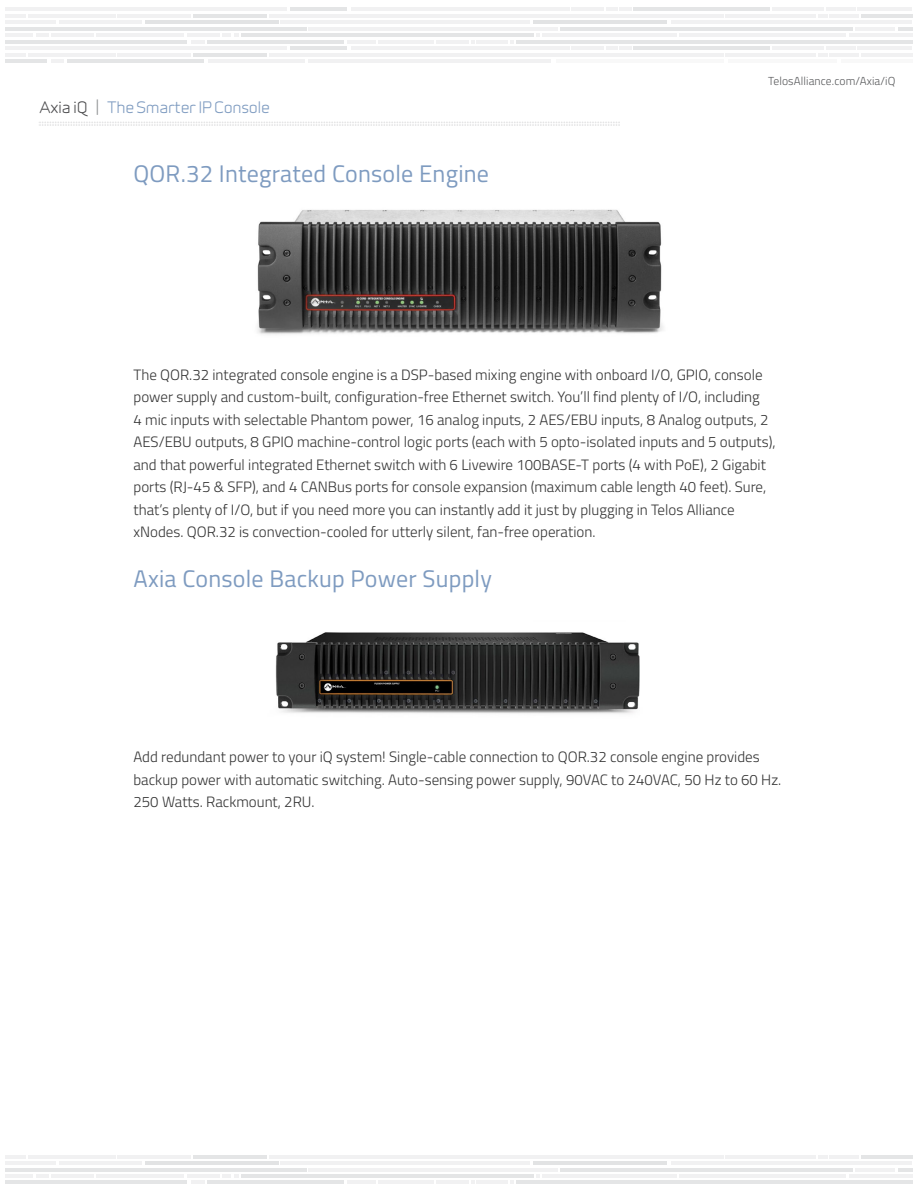
<style>
.page{position:relative;width:918px;height:1188px;background:#fff}
.page>*{position:absolute;margin:0;border:0;box-sizing:border-box;transform-origin:0 0}
.t1{font:24px "Titillium Web";letter-spacing:.01em;color:#7e9bc0}
.t2{font:300 15px/22.5px "Titillium Web";color:#333}
.t3{font:15px "Infinity T M Regular";letter-spacing:-.02em;color:#7e9bc0}
.t4{font:300 11.55px "Titillium Web";letter-spacing:.01em;color:#58595b}
.s1{color:#4d4d4f}
.s2{color:#8a8c8e}
</style>
<div class="page">
<hr style="left:308px;top:59px;width:243px;height:4px;background:#f1f1f2">
<hr style="left:67px;top:59px;width:137px;height:4px;background:#e4e5e6">
<hr style="left:5px;top:59px;width:42px;height:4px;background:#e4e5e6">
<hr style="left:208px;top:59px;width:97px;height:4px;background:#f1f1f2">
<hr style="left:841px;top:59px;width:71px;height:4px;background:#f8f8f8">
<hr style="left:729px;top:59px;width:108px;height:4px;background:#f8f8f8">
<hr style="left:556px;top:59px;width:168px;height:4px;background:#f8f8f8">
<hr style="left:51px;top:59px;width:12px;height:4px;background:#f1f1f2">
<hr style="left:269px;top:53px;width:455px;height:3px;background:#f1f1f2">
<hr style="left:290px;top:46px;width:57px;height:4px;background:#e4e5e6">
<hr style="left:633px;top:46px;width:137px;height:4px;background:#e4e5e6">
<hr style="left:193px;top:53px;width:73px;height:3px;background:#e4e5e6">
<hr style="left:118px;top:53px;width:73px;height:3px;background:#f1f1f2">
<hr style="left:351px;top:46px;width:218px;height:4px;background:#f1f1f2">
<hr style="left:726px;top:53px;width:90px;height:3px;background:#f1f1f2">
<svg style="left:818px;top:53px;width:9px;height:3px"></svg>
<hr style="left:857px;top:46px;width:55px;height:4px;background:#f1f1f2">
<hr style="left:830px;top:53px;width:29px;height:3px;background:#f1f1f2">
<hr style="left:826px;top:46px;width:29px;height:4px;background:#f1f1f2">
<hr style="left:861px;top:53px;width:51px;height:3px;background:#f1f1f2">
<hr style="left:773px;top:46px;width:51px;height:4px;background:#f1f1f2">
<hr style="left:5px;top:46px;width:281px;height:4px;background:#f1f1f2">
<hr style="left:619px;top:46px;width:13px;height:4px;background:#f1f1f2">
<hr style="left:571px;top:46px;width:33px;height:4px;background:#f1f1f2">
<hr style="left:28px;top:53px;width:88px;height:3px;background:#f1f1f2">
<hr style="left:5px;top:53px;width:21px;height:3px;background:#f1f1f2">
<hr style="left:606px;top:46px;width:11px;height:4px;background:#f1f1f2">
<hr style="left:269px;top:14px;width:455px;height:3px;background:#f1f1f2">
<hr style="left:5px;top:27px;width:302px;height:3px;background:#e4e5e6">
<hr style="left:560px;top:27px;width:293px;height:3px;background:#e4e5e6">
<hr style="left:241px;top:33px;width:293px;height:4px;background:#e4e5e6">
<hr style="left:145px;top:21px;width:134px;height:3px;background:#e2e3e4">
<hr style="left:534px;top:21px;width:133px;height:3px;background:#e2e3e4">
<hr style="left:59px;top:21px;width:83px;height:3px;background:#f1f1f2">
<hr style="left:5px;top:21px;width:51px;height:3px;background:#f1f1f2">
<hr style="left:280px;top:21px;width:249px;height:3px;background:#f1f1f2">
<hr style="left:671px;top:21px;width:241px;height:3px;background:#f1f1f2">
<hr style="left:378px;top:40px;width:56px;height:3px;background:#f1f1f2">
<hr style="left:290px;top:8px;width:57px;height:3px;background:#e4e5e6">
<hr style="left:207px;top:40px;width:137px;height:3px;background:#e4e5e6">
<hr style="left:633px;top:8px;width:137px;height:3px;background:#e4e5e6">
<hr style="left:193px;top:14px;width:73px;height:3px;background:#e4e5e6">
<hr style="left:118px;top:14px;width:73px;height:3px;background:#f1f1f2">
<hr style="left:5px;top:40px;width:182px;height:3px;background:#e4e5e6">
<hr style="left:788px;top:40px;width:124px;height:3px;background:#e4e5e6">
<hr style="left:351px;top:8px;width:218px;height:3px;background:#f1f1f2">
<hr style="left:726px;top:14px;width:90px;height:3px;background:#f1f1f2">
<svg style="left:818px;top:14px;width:9px;height:3px"></svg>
<hr style="left:857px;top:8px;width:55px;height:3px;background:#f1f1f2">
<hr style="left:830px;top:14px;width:29px;height:3px;background:#f1f1f2">
<hr style="left:826px;top:8px;width:29px;height:3px;background:#f1f1f2">
<hr style="left:861px;top:14px;width:51px;height:3px;background:#e4e5e6">
<hr style="left:773px;top:8px;width:51px;height:3px;background:#f1f1f2">
<hr style="left:5px;top:8px;width:281px;height:3px;background:#f1f1f2">
<hr style="left:436px;top:40px;width:33px;height:3px;background:#f1f1f2">
<hr style="left:476px;top:40px;width:32px;height:3px;background:#f1f1f2">
<hr style="left:347px;top:40px;width:29px;height:3px;background:#f1f1f2">
<svg style="left:191px;top:40px;width:13px;height:3px"></svg>
<hr style="left:187px;top:33px;width:32px;height:4px;background:#f1f1f2">
<hr style="left:571px;top:8px;width:33px;height:3px;background:#f1f1f2">
<hr style="left:97px;top:33px;width:87px;height:4px;background:#f1f1f2">
<hr style="left:849px;top:33px;width:63px;height:4px;background:#f1f1f2">
<hr style="left:898px;top:27px;width:14px;height:3px;background:#e4e5e6">
<hr style="left:855px;top:27px;width:40px;height:3px;background:#f1f1f2">
<hr style="left:28px;top:14px;width:88px;height:3px;background:#f1f1f2">
<hr style="left:51px;top:33px;width:43px;height:4px;background:#f1f1f2">
<hr style="left:5px;top:14px;width:21px;height:3px;background:#f1f1f2">
<hr style="left:36px;top:33px;width:13px;height:4px;background:#f1f1f2">
<hr style="left:5px;top:33px;width:28px;height:4px;background:#f1f1f2">
<svg style="left:222px;top:33px;width:17px;height:4px"></svg>
<svg style="left:606px;top:8px;width:26px;height:3px"></svg>
<svg style="left:471px;top:40px;width:4px;height:3px"></svg>
<svg style="left:510px;top:40px;width:4px;height:3px"></svg>
<svg style="left:536px;top:33px;width:4px;height:4px"></svg>
<hr style="left:308px;top:27px;width:250px;height:3px;background:#f1f1f2">
<hr style="left:542px;top:33px;width:135px;height:4px;background:#f1f1f2">
<hr style="left:680px;top:33px;width:166px;height:4px;background:#f1f1f2">
<hr style="left:516px;top:40px;width:293px;height:3px;background:#e4e5e6">
<hr style="left:269px;top:1155px;width:455px;height:3px;background:#f1f1f2">
<hr style="left:5px;top:1168px;width:302px;height:3px;background:#e4e5e6">
<hr style="left:560px;top:1168px;width:293px;height:3px;background:#e4e5e6">
<hr style="left:241px;top:1174px;width:293px;height:4px;background:#e4e5e6">
<hr style="left:145px;top:1161px;width:134px;height:4px;background:#e2e3e4">
<hr style="left:534px;top:1161px;width:133px;height:4px;background:#e2e3e4">
<hr style="left:59px;top:1161px;width:83px;height:4px;background:#f1f1f2">
<hr style="left:5px;top:1161px;width:51px;height:4px;background:#f1f1f2">
<hr style="left:280px;top:1161px;width:249px;height:4px;background:#f1f1f2">
<hr style="left:671px;top:1161px;width:241px;height:4px;background:#f1f1f2">
<hr style="left:378px;top:1181px;width:56px;height:3px;background:#f1f1f2">
<hr style="left:207px;top:1181px;width:137px;height:3px;background:#e4e5e6">
<hr style="left:193px;top:1155px;width:73px;height:3px;background:#e4e5e6">
<hr style="left:118px;top:1155px;width:73px;height:3px;background:#f1f1f2">
<hr style="left:5px;top:1181px;width:182px;height:3px;background:#e4e5e6">
<hr style="left:788px;top:1181px;width:124px;height:3px;background:#e4e5e6">
<hr style="left:726px;top:1155px;width:90px;height:3px;background:#f1f1f2">
<svg style="left:818px;top:1155px;width:9px;height:3px"></svg>
<hr style="left:830px;top:1155px;width:29px;height:3px;background:#f1f1f2">
<hr style="left:861px;top:1155px;width:51px;height:3px;background:#e4e5e6">
<hr style="left:436px;top:1181px;width:33px;height:3px;background:#f1f1f2">
<hr style="left:476px;top:1181px;width:32px;height:3px;background:#f1f1f2">
<hr style="left:347px;top:1181px;width:29px;height:3px;background:#f1f1f2">
<svg style="left:191px;top:1181px;width:13px;height:3px"></svg>
<hr style="left:187px;top:1174px;width:32px;height:4px;background:#f1f1f2">
<hr style="left:97px;top:1174px;width:87px;height:4px;background:#f1f1f2">
<hr style="left:849px;top:1174px;width:63px;height:4px;background:#f1f1f2">
<hr style="left:898px;top:1168px;width:14px;height:3px;background:#e4e5e6">
<hr style="left:855px;top:1168px;width:40px;height:3px;background:#f1f1f2">
<hr style="left:28px;top:1155px;width:88px;height:3px;background:#f1f1f2">
<hr style="left:51px;top:1174px;width:43px;height:4px;background:#f1f1f2">
<hr style="left:5px;top:1155px;width:21px;height:3px;background:#f1f1f2">
<hr style="left:36px;top:1174px;width:13px;height:4px;background:#f1f1f2">
<hr style="left:5px;top:1174px;width:28px;height:4px;background:#f1f1f2">
<svg style="left:222px;top:1174px;width:17px;height:4px"></svg>
<svg style="left:471px;top:1181px;width:4px;height:3px"></svg>
<svg style="left:510px;top:1181px;width:4px;height:3px"></svg>
<svg style="left:536px;top:1174px;width:4px;height:4px"></svg>
<hr style="left:308px;top:1168px;width:250px;height:3px;background:#f1f1f2">
<hr style="left:542px;top:1174px;width:135px;height:4px;background:#f1f1f2">
<hr style="left:680px;top:1174px;width:166px;height:4px;background:#f1f1f2">
<hr style="left:516px;top:1181px;width:293px;height:3px;background:#e4e5e6">
<svg style="left:39px;top:122px;width:581px;height:4px"></svg>
<img style="left:257px;top:209px;width:406px;height:126px">
<img style="left:275px;top:632px;width:365px;height:82px">
<p class="t3" style="left:40px;top:97px;width:232px"><span class="s1">Axia iQ</span> <span class="s2">|</span> The Smarter IP Console</p>
<h1 class="t1" style="left:134px;top:156px;width:357px">QOR.32 Integrated Console Engine</h1>
<p class="t4" style="left:768px;top:73px;width:129px">TelosAlliance.com/Axia/iQ</p>
<p class="t2" style="left:134px;top:362px;width:644px">The QOR.32 integrated console engine is a DSP-based mixing engine with onboard I/O, GPIO, console power supply and custom-built, configuration-free Ethernet switch. You’ll find plenty of I/O, including<br>4 mic inputs with selectable Phantom power, 16 analog inputs, 2 AES/EBU inputs, 8 Analog outputs, 2<br>AES/EBU outputs, 8 GPIO machine-control logic ports (each with 5 opto-isolated inputs and 5 outputs), and that powerful integrated Ethernet switch with 6 Livewire 100BASE-T ports (4 with PoE), 2 Gigabit ports (RJ-45 &amp; SFP), and 4 CANBus ports for console expansion (maximum cable length 40 feet). Sure, that’s plenty of I/O, but if you need more you can instantly add it just by plugging in Telos Alliance xNodes. QOR.32 is convection-cooled for utterly silent, fan-free operation.</p>
<h1 class="t1" style="left:134px;top:561px;width:360px">Axia Console Backup Power Supply</h1>
<p class="t2" style="left:134px;top:745px;width:649px">Add redundant power to your iQ system! Single-cable connection to QOR.32 console engine provides backup power with automatic switching. Auto-sensing power supply, 90VAC to 240VAC, 50 Hz to 60 Hz.<br>250 Watts. Rackmount, 2RU.</p>
</div>
